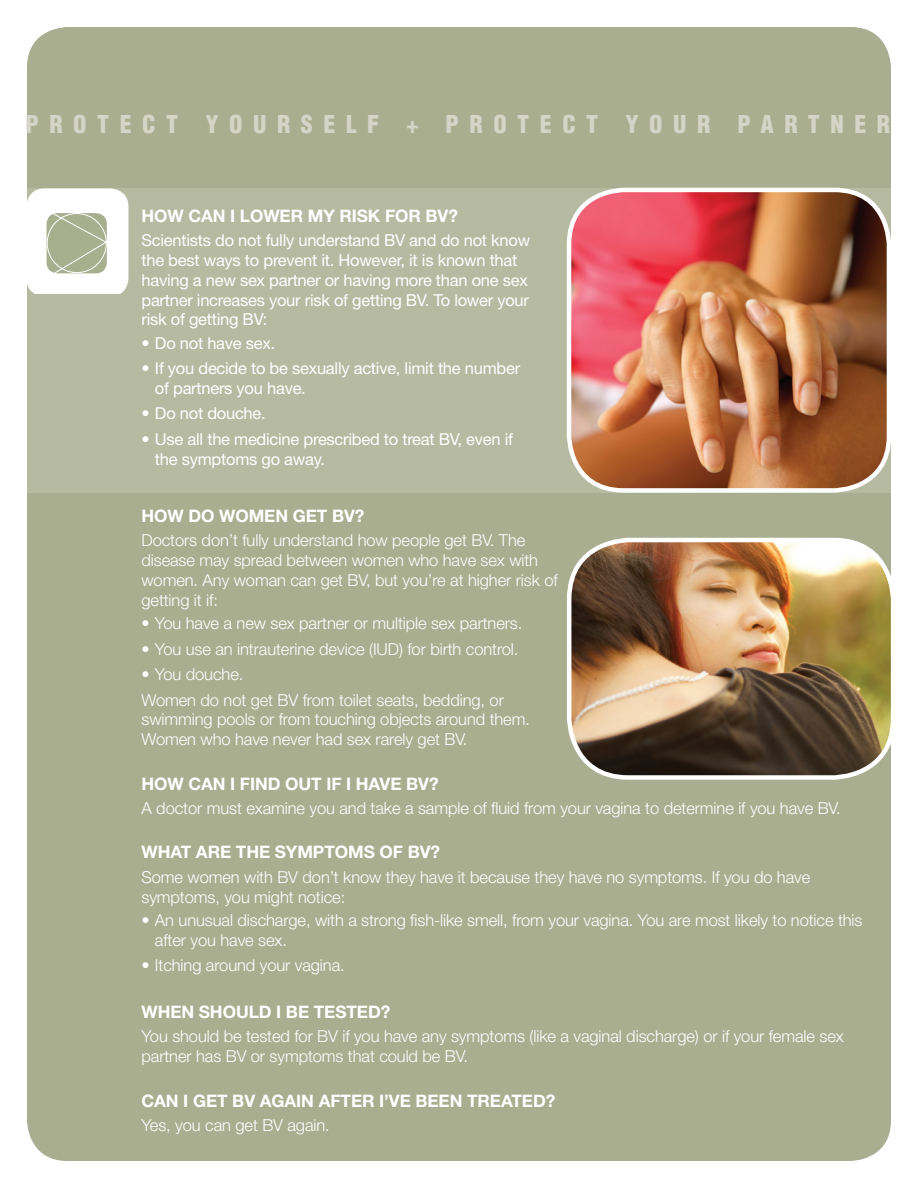
<style>
.page{position:relative;width:918px;height:1188px;background:#fff}
.page>*{position:absolute;margin:0;border:0;box-sizing:border-box;transform-origin:0 0}
.t1{font:900 condensed 24px "Helvetica LT Std";letter-spacing:.44em;color:#d4d5c6}
.H2__Heading_White{font:700 17.25px "Helvetica Neue LT Std";letter-spacing:-.005em;color:#fff}
.P1_Basic_Paragraph_W{font:300 16.5px/19.8px "Helvetica Neue LT Std";letter-spacing:-.005em;color:#fff}
.P1_Basic_Paragraph_W-2{font:16.5px/19.8px "Helvetica Neue LT Std";letter-spacing:-.015em;color:#fff}
.s1{font-weight:300}
</style>
<div class="page">
<div style="left:27px;top:27px;width:864px;height:1134px;background:#a8ae8f;border-radius:40px"></div>
<div style="left:27px;top:188px;width:864px;height:304px;background:#b5baa1"></div>
<svg style="left:27px;top:188px;width:101px;height:106px;background:#e3e5db"></svg>
<img style="left:569px;top:190px;width:320px;height:300px">
<div style="left:567px;top:188px;width:324px;height:305px;border:4px solid #fff;border-radius:55px"></div>
<img style="left:569px;top:540px;width:322px;height:237px">
<div style="left:567px;top:538px;width:328px;height:242px;border:4px solid #fff;border-radius:59px"></div>
<p class="t1" style="left:26px;top:109px;width:866px">PROTECT YOURSELF + PROTECT YOUR PARTNER</p>
<p class="H2__Heading_White" style="left:141px;top:205px;width:318px">HOW CAN I LOWER MY RISK FOR BV?</p>
<p class="P1_Basic_Paragraph_W-2" style="left:141px;top:230px;width:390px">Scientists do not fully understand BV and do not know the best ways to prevent it. However, it is known that having a new sex partner or having more than one sex partner increases your risk of getting BV. To lower your risk of getting BV:</p>
<p class="P1_Basic_Paragraph_W-2" style="left:141px;top:333px;width:135px"><span class="s1">•</span> Do not have sex.</p>
<p class="P1_Basic_Paragraph_W-2" style="left:155px;top:358px;width:367px;text-indent:-14px"><span class="s1">•</span> If you decide to be sexually active, limit the number of partners you have.</p>
<p class="P1_Basic_Paragraph_W-2" style="left:141px;top:403px;width:126px"><span class="s1">•</span> Do not douche.</p>
<p class="P1_Basic_Paragraph_W-2" style="left:155px;top:429px;width:360px;text-indent:-14px"><span class="s1">•</span> Use all the medicine prescribed to treat BV, even if the symptoms go away.</p>
<p class="H2__Heading_White" style="left:141px;top:505px;width:224px">HOW DO WOMEN GET BV?</p>
<p class="P1_Basic_Paragraph_W" style="left:141px;top:530px;width:418px">Doctors don’t fully understand how people get BV. The disease may spread between women who have sex with women. Any woman can get BV, but you’re at higher risk of getting it if:</p>
<p class="P1_Basic_Paragraph_W" style="left:141px;top:613px;width:382px">• You have a new sex partner or multiple sex partners.</p>
<p class="P1_Basic_Paragraph_W" style="left:141px;top:639px;width:379px">• You use an intrauterine device (IUD) for birth control.</p>
<p class="P1_Basic_Paragraph_W" style="left:141px;top:664px;width:103px">• You douche.</p>
<p class="P1_Basic_Paragraph_W" style="left:141px;top:689px;width:390px">Women do not get BV from toilet seats, bedding, or swimming pools or from touching objects around them.<br>Women who have never had sex rarely get BV.</p>
<p class="H2__Heading_White" style="left:141px;top:773px;width:299px">HOW CAN I FIND OUT IF I HAVE BV?</p>
<p class="P1_Basic_Paragraph_W" style="left:141px;top:798px;width:701px">A doctor must examine you and take a sample of fluid from your vagina to determine if you have BV.</p>
<p class="H2__Heading_White" style="left:141px;top:842px;width:300px">WHAT ARE THE SYMPTOMS OF BV?</p>
<p class="P1_Basic_Paragraph_W" style="left:141px;top:867px;width:670px">Some women with BV don’t know they have it because they have no symptoms. If you do have symptoms, you might notice:</p>
<p class="P1_Basic_Paragraph_W" style="left:155px;top:910px;width:709px;text-indent:-14px">• An unusual discharge, with a strong fish-like smell, from your vagina. You are most likely to notice this after you have sex.</p>
<p class="P1_Basic_Paragraph_W" style="left:141px;top:955px;width:205px">• Itching around your vagina.</p>
<p class="H2__Heading_White" style="left:141px;top:1001px;width:250px">WHEN SHOULD I BE TESTED?</p>
<p class="P1_Basic_Paragraph_W" style="left:141px;top:1026px;width:704px">You should be tested for BV if you have any symptoms (like a vaginal discharge) or if your female sex partner has BV or symptoms that could be BV.</p>
<p class="H2__Heading_White" style="left:141px;top:1090px;width:415px">CAN I GET BV AGAIN AFTER I’VE BEEN TREATED?</p>
<p class="P1_Basic_Paragraph_W" style="left:141px;top:1115px;width:190px">Yes, you can get BV again.</p>
</div>
